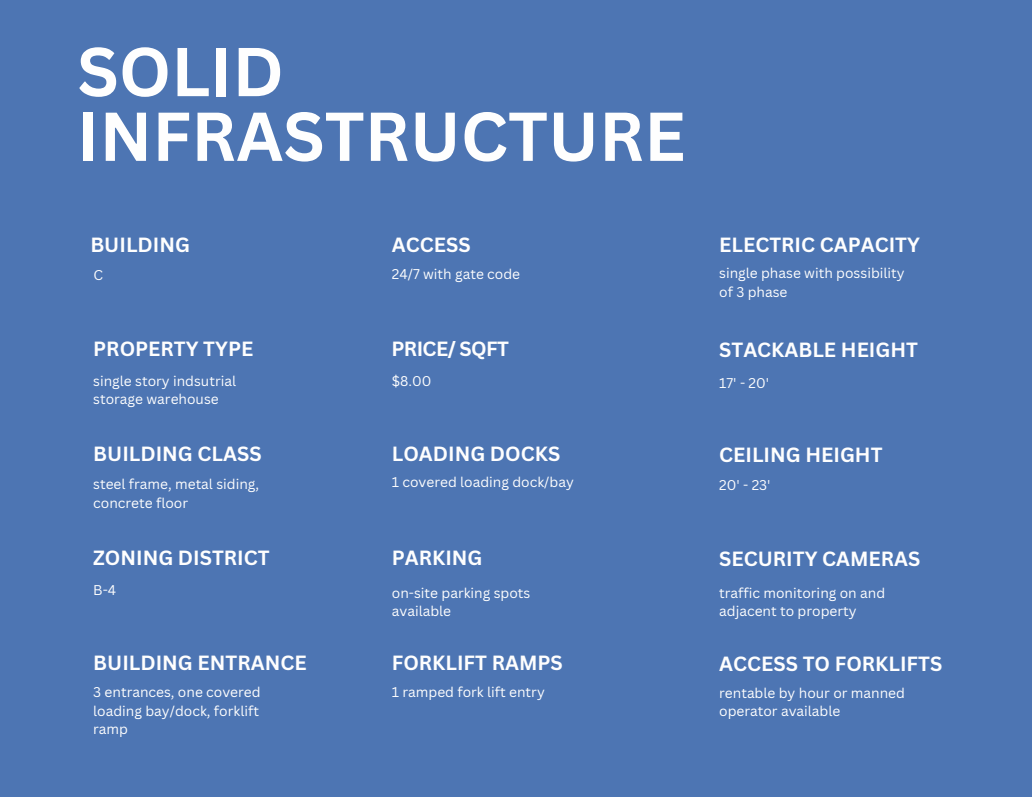
<style>
.page{position:relative;width:1032px;height:797px;background:#fff}
.page>*{position:absolute;margin:0;border:0;box-sizing:border-box;transform-origin:0 0}
.t1{font:700 67.5px/64.8px "Canva Sans";color:#fefefe}
.t2{font:700 20px "Canva Sans";color:#fefefe}
.t3{font:700 20px "Canva Sans";letter-spacing:-.03em;color:#fefefe}
.t4{font:13.75px/18.8px "Canva Sans";color:#fefefe}
</style>
<div class="page">
<div style="left:0;top:0;width:1031px;height:797px;background:#4d75b3"></div>
<p class="t1" style="left:77px;top:38px;width:609px">SOLID<br>INFRASTRUCTURE</p>
<p class="t2" style="left:90px;top:230px;width:101px">BUILDING</p>
<p class="t2" style="left:391px;top:230px;width:80px">ACCESS</p>
<p class="t2" style="left:719px;top:230px;width:202px">ELECTRIC CAPACITY</p>
<p class="t4" style="left:93px;top:266px;width:11px">C</p>
<p class="t4" style="left:391px;top:264px;width:130px">24/7 with gate code</p>
<p class="t4" style="left:719px;top:263px;width:187px">single phase with possibility of 3 phase</p>
<p class="t2" style="left:93px;top:334px;width:161px">PROPERTY TYPE</p>
<p class="t3" style="left:391px;top:335px;width:119px">PRICE/ SQFT</p>
<p class="t2" style="left:719px;top:335px;width:200px">STACKABLE HEIGHT</p>
<p class="t4" style="left:93px;top:371px;width:144px">single story indsutrial storage warehouse</p>
<p class="t4" style="left:391px;top:371px;width:41px">$8.00</p>
<p class="t4" style="left:719px;top:373px;width:51px">17' - 20'</p>
<p class="t2" style="left:93px;top:439px;width:170px">BUILDING CLASS</p>
<p class="t2" style="left:391px;top:439px;width:170px">LOADING DOCKS</p>
<p class="t2" style="left:719px;top:440px;width:165px">CEILING HEIGHT</p>
<p class="t4" style="left:93px;top:474px;width:167px">steel frame, metal siding, concrete floor</p>
<p class="t4" style="left:391px;top:472px;width:183px">1 covered loading dock/bay</p>
<p class="t4" style="left:719px;top:475px;width:53px">20' - 23'</p>
<p class="t2" style="left:93px;top:544px;width:178px">ZONING DISTRICT</p>
<p class="t2" style="left:391px;top:544px;width:92px">PARKING</p>
<p class="t2" style="left:719px;top:545px;width:203px">SECURITY CAMERAS</p>
<p class="t4" style="left:93px;top:580px;width:24px">B-4</p>
<p class="t4" style="left:391px;top:583px;width:140px">on-site parking spots available</p>
<p class="t4" style="left:719px;top:583px;width:167px">traffic monitoring on and adjacent to property</p>
<p class="t2" style="left:93px;top:649px;width:215px">BUILDING ENTRANCE</p>
<p class="t2" style="left:391px;top:649px;width:172px">FORKLIFT RAMPS</p>
<p class="t2" style="left:719px;top:650px;width:224px">ACCESS TO FORKLIFTS</p>
<p class="t4" style="left:93px;top:682px;width:169px">3 entrances, one covered loading bay/dock, forklift ramp</p>
<p class="t4" style="left:391px;top:682px;width:154px">1 ramped fork lift entry</p>
<p class="t4" style="left:719px;top:683px;width:187px">rentable by hour or manned operator available</p>
</div>
